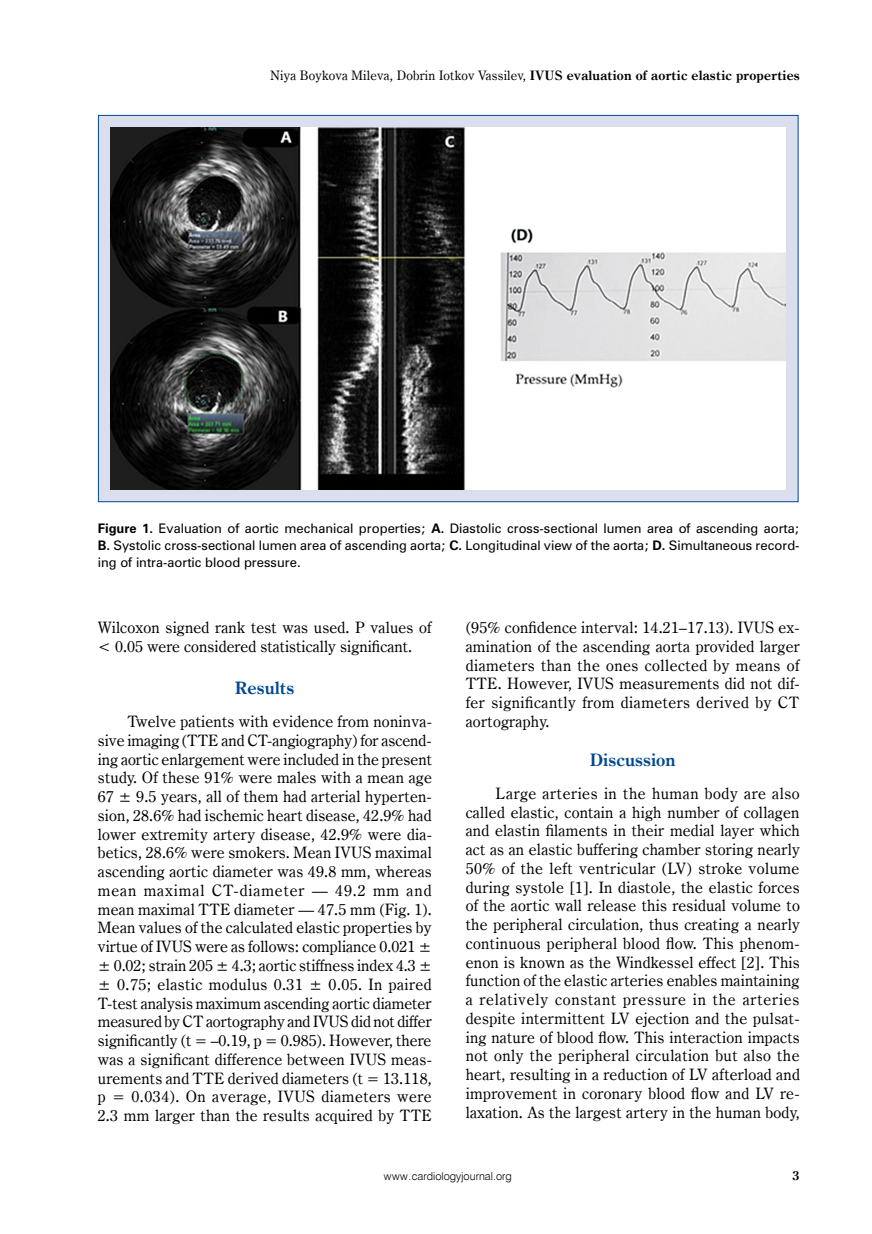
<style>
.page{position:relative;width:872px;height:1234px;background:#fff}
.page>*{position:absolute;margin:0;border:0;box-sizing:border-box;transform-origin:0 0}
.t1{font:700 17.25px "Century Oldst EU";color:#004990}
.t2{font:15.75px/18.8px "Century Oldst EU";letter-spacing:.015em;color:#000;text-align:justify}
.t3{font:13.05px "Century Oldst EU";letter-spacing:.015em;color:#000}
.t4{font:700 12.75px "Century Oldst EU";color:#000}
.t5{font:12px/17.2px "Zurich PL";color:#000;text-align:justify}
.t6{font:10.95px "Swis 721 Lt EU";color:#000}
.s1{font-weight:700}
</style>
<div class="page">
<div style="left:98px;top:115px;width:700px;height:387px;background:#dbdeed;border:1px solid #004990"></div>
<img style="left:111px;top:128px;width:674px;height:361px">
<p class="t3" style="left:270px;top:68px;width:531px">Niya Boykova Mileva, Dobrin Iotkov Vassilev, <span class="s1">IVUS evaluation of aortic elastic properties</span></p>
<p class="t5" style="left:98px;top:519px;width:703px"><span class="s1">Figure 1.</span> Evaluation of aortic mechanical properties; <span class="s1">A.</span> Diastolic cross-sectional lumen area of ascending aorta; <span class="s1">B.</span> Systolic cross-sectional lumen area of ascending aorta; <span class="s1">C.</span> Longitudinal view of the aorta; <span class="s1">D.</span> Simultaneous record&shy;ing of intra-aortic blood pressure.</p>
<p class="t2" style="left:98px;top:618px;width:335px">Wilcoxon signed rank test was used. P values of &lt; 0.05 were considered statistically significant.</p>
<p class="t1" style="left:235px;top:677px;width:61px">Results</p>
<p class="t2" style="left:98px;top:712px;width:335px;text-indent:30px">Twelve patients with evidence from noninva&shy;sive imaging (TTE and CT-angiography) for ascend&shy;ing aortic enlargement were included in the present study. Of these 91% were males with a mean age 67 ± 9.5 years, all of them had arterial hyperten&shy;sion, 28.6% had ischemic heart disease, 42.9% had lower extremity artery disease, 42.9% were dia&shy;betics, 28.6% were smokers. Mean IVUS maximal ascending aortic diameter was 49.8 mm, whereas mean maximal CT-diameter — 49.2 mm and mean maximal TTE diameter — 47.5 mm (Fig. 1).<br>Mean values of the calculated elastic properties by virtue of IVUS were as follows: compliance 0.021 ± ± 0.02; strain 205 ± 4.3; aortic stiffness index 4.3 ± ± 0.75; elastic modulus 0.31 ± 0.05. In paired T-test analysis maximum ascending aortic diameter measured by CT aortography and IVUS did not differ significantly (t = –0.19, p = 0.985). However, there was a significant difference between IVUS meas&shy;urements and TTE derived diameters (t = 13.118, p = 0.034). On average, IVUS diameters were 2.3 mm larger than the results acquired by TTE</p>
<p class="t2" style="left:466px;top:618px;width:335px">(95% confidence interval: 14.21–17.13). IVUS ex&shy;amination of the ascending aorta provided larger diameters than the ones collected by means of TTE. However, IVUS measurements did not dif&shy;fer significantly from diameters derived by CT aortography.</p>
<p class="t1" style="left:590px;top:748px;width:87px">Discussion</p>
<p class="t2" style="left:466px;top:784px;width:336px;text-indent:30px">Large arteries in the human body are also called elastic, contain a high number of collagen and elastin filaments in their medial layer which act as an elastic buffering chamber storing nearly 50% of the left ventricular (LV) stroke volume during systole [1]. In diastole, the elastic forces of the aortic wall release this residual volume to the peripheral circulation, thus creating a nearly continuous peripheral blood flow. This phenom&shy;enon is known as the Windkessel effect [2]. This function of the elastic arteries enables maintaining a relatively constant pressure in the arteries despite intermittent LV ejection and the pulsat&shy;ing nature of blood flow. This interaction impacts not only the peripheral circulation but also the heart, resulting in a reduction of LV afterload and improvement in coronary blood flow and LV re&shy;laxation. As the largest artery in the human body,</p>
<p class="t6" style="left:384px;top:1169px;width:129px">www.cardiologyjournal.org</p>
<p class="t4" style="left:792px;top:1167px;width:9px">3</p>
</div>
